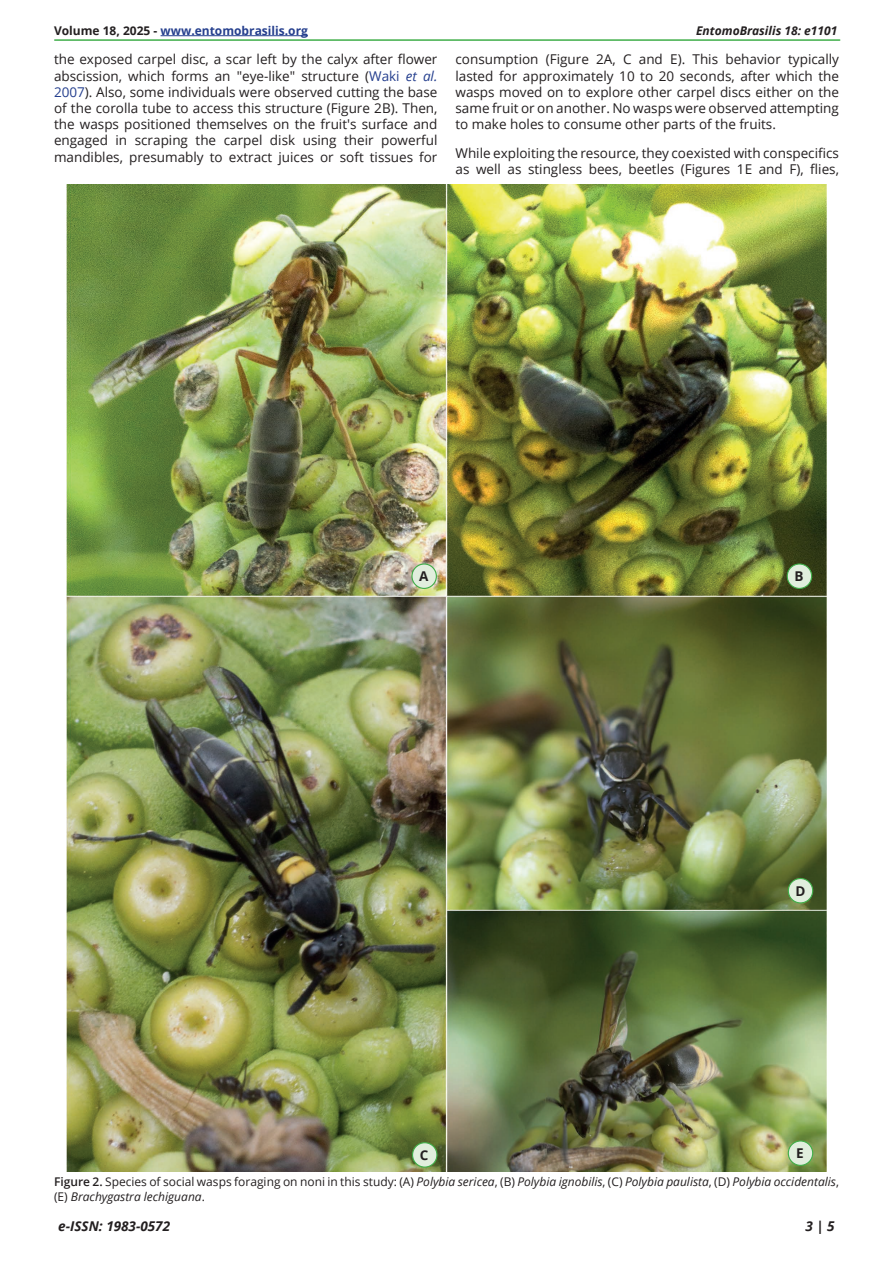
<style>
.page{position:relative;width:893px;height:1263px;background:#fff}
.page>*{position:absolute;margin:0;border:0;box-sizing:border-box;transform-origin:0 0}
.t1{font:13.5px/16.2px "Open Sans";color:#231f20;text-align:justify}
.t2{font:italic 700 13.5px "Open Sans";color:#231f20}
.t3{font:700 13.5px "Open Sans";color:#231f20}
.Legend_Figure{font:italic 12px/14.4px "Open Sans";color:#231f20}
.t4{font:700 12px "Open Sans";color:#253f8e}
.t5{font:italic 700 12px "Open Sans";color:#231f20}
.s1{color:#231f20}
.s2{color:#253f8e}
.s3{font-style:italic;color:#253f8e}
.s4{font-weight:600;font-style:normal}
.s5{font-style:normal}
</style>
<div class="page">
<hr style="left:161px;top:35px;width:147px;height:1px;background:#253f8e">
<hr style="left:55px;top:39px;width:785px;height:2px;background:#40ae49">
<img style="left:67px;top:184px;width:759px;height:987px">
<svg style="left:788px;top:878px;width:25px;height:25px"></svg>
<div style="left:788px;top:878px;width:25px;height:25px;border:1px solid #40ae49;border-radius:50%"></div>
<div style="left:793px;top:883px;width:15px;height:15px;background:#e1eedd;border-radius:3px"></div>
<svg style="left:787px;top:564px;width:25px;height:24px"></svg>
<div style="left:787px;top:563px;width:25px;height:26px;border:1px solid #40ae49;border-radius:50%"></div>
<div style="left:792px;top:569px;width:15px;height:14px;background:#e1eedd;border-radius:3px"></div>
<div style="left:412px;top:564px;width:24px;height:24px;background:#e1eedd;border-radius:50%"></div>
<div style="left:411px;top:563px;width:26px;height:26px;border:1px solid #40ae49;border-radius:50%"></div>
<div style="left:413px;top:1143px;width:24px;height:24px;background:#e1eedd;border-radius:50%"></div>
<div style="left:412px;top:1142px;width:25px;height:26px;border:1px solid #40ae49;border-radius:50%"></div>
<div style="left:788px;top:1141px;width:25px;height:24px;background:#e1eedd;border-radius:50%"></div>
<div style="left:788px;top:1140px;width:25px;height:26px;border:1px solid #40ae49;border-radius:50%"></div>
<p class="t4" style="left:54px;top:22px;width:255px"><span class="s1">Volume 18, 2025 -</span> www.entomobrasilis.org</p>
<p class="t5" style="left:696px;top:22px;width:143px">EntomoBrasilis 18: e1101</p>
<p class="t1" style="left:54px;top:51px;width:385px">the exposed carpel disc, a scar left by the calyx after flower abscission, which forms an "eye-like" structure (<span class="s2">Waki</span> <span class="s3">et al.<br></span><span class="s2">2007</span>). Also, some individuals were observed cutting the base of the corolla tube to access this structure (Figure 2B). Then, the wasps positioned themselves on the fruit's surface and engaged in scraping the carpel disk using their powerful mandibles, presumably to extract juices or soft tissues for</p>
<p class="t1" style="left:455px;top:51px;width:385px">consumption (Figure 2A, C and E). This behavior typically lasted for approximately 10 to 20 seconds, after which the wasps moved on to explore other carpel discs either on the same fruit or on another. No wasps were observed attempting to make holes to consume other parts of the fruits.</p>
<p class="t1" style="left:455px;top:145px;width:385px">While exploiting the resource, they coexisted with conspecifics as well as stingless bees, beetles (Figures 1E and F), flies,</p>
<p class="t3" style="left:419px;top:567px;width:11px">A</p>
<p class="t3" style="left:794px;top:567px;width:11px">B</p>
<p class="t3" style="left:795px;top:881px;width:11px">D</p>
<p class="t3" style="left:420px;top:1146px;width:10px">C</p>
<p class="t3" style="left:796px;top:1144px;width:9px">E</p>
<p class="Legend_Figure" style="left:54px;top:1174px;width:786px"><span class="s4">Figure 2.</span> <span class="s5">Species of social wasps foraging on noni in this study: (A)</span> Polybia sericea<span class="s5">, (B)</span> Polybia ignobilis<span class="s5">, (C)</span> Polybia paulista<span class="s5">, (D)</span> Polybia occidentalis<span class="s5">, (E)</span> Brachygastra lechiguana<span class="s5">.</span></p>
<p class="t2" style="left:58px;top:1216px;width:113px">e-ISSN: 1983-0572</p>
<p class="t2" style="left:805px;top:1216px;width:31px">3 | 5</p>
</div>
